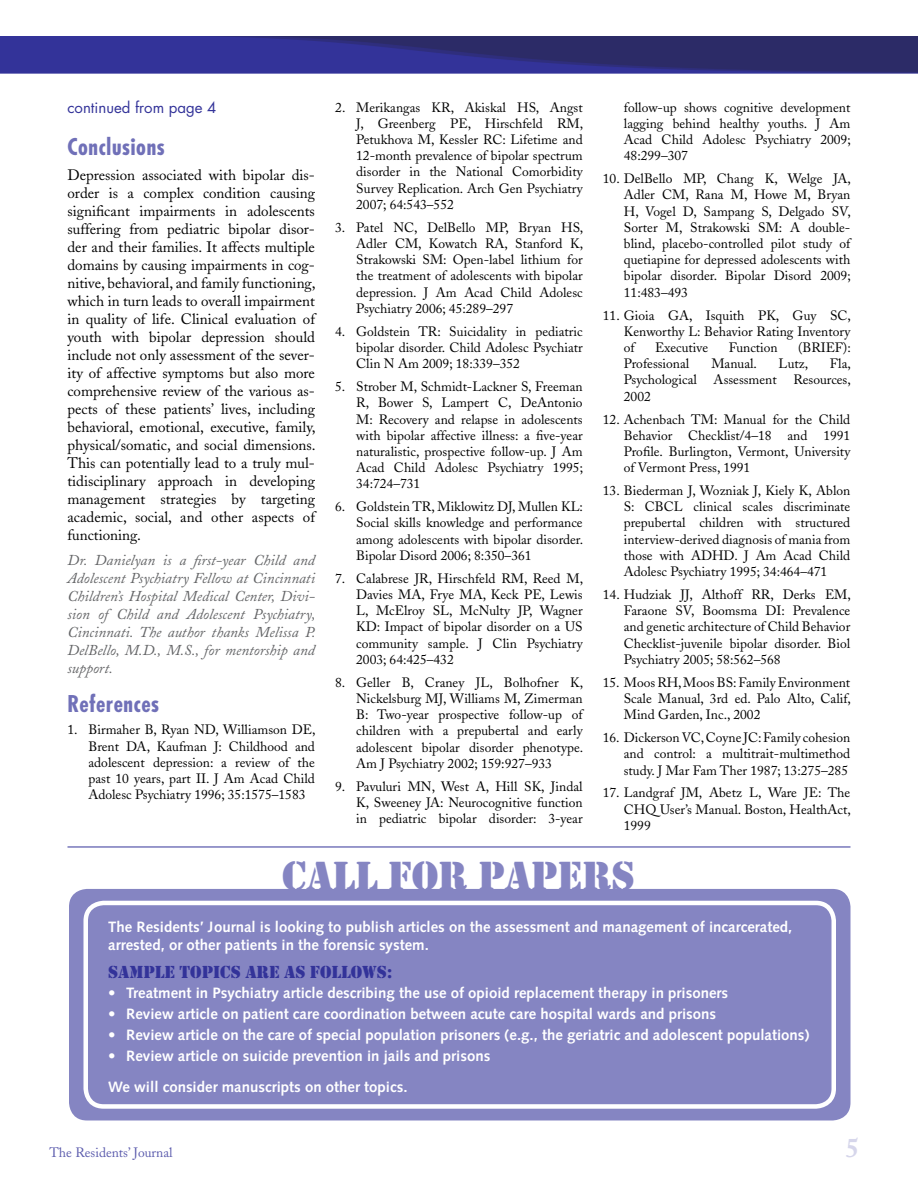
<style>
.page{position:relative;width:918px;height:1188px;background:#fff}
.page>*{position:absolute;margin:0;border:0;box-sizing:border-box;transform-origin:0 0}
.t1{font:42px "Stencil";color:#8585c2}
.t2{font:700 27px "Adobe Caslon";color:#d6d6eb}
.t3{font:700 condensed 22.5px "Futura";letter-spacing:.025em;color:#7070b8}
.t4{font:18px "Stencil";color:#339}
.t5{font:15px/18px "Adobe Caslon";color:#000;text-align:justify}
.t6{font:700 15px/18px "Syntax";color:#fff}
.t7{font:italic 15px/18px "Adobe Caslon";color:#636466;text-align:justify}
.t8{font:15px "Futura";color:#339}
.t9{font:13.5px/16.2px "Adobe Caslon";color:#000;text-align:justify}
.t10{font:13.5px "Adobe Caslon";color:#5c5cad}
</style>
<div class="page">
<img style="left:0;top:36px;width:918px;height:38px">
<div style="left:69px;top:889px;width:781px;height:232px;background:#8585c2;border-radius:18px"></div>
<div style="left:83px;top:901px;width:753px;height:208px;border:4px solid #fff;border-radius:18px"></div>
<hr style="left:68px;top:847px;width:782px;height:1px;background:#339">
<p class="t8" style="left:68px;top:98px;width:151px">continued from page 4</p>
<h3 class="t3" style="left:68px;top:133px;width:99px">Conclusions</h3>
<p class="t5" style="left:68px;top:166px;width:250px">Depression associated with bipolar dis&shy;order is a complex condition causing significant impairments in adolescents suffering from pediatric bipolar disor&shy;der and their families. It affects multiple domains by causing impairments in cog&shy;nitive, behavioral, and family functioning, which in turn leads to overall impairment in quality of life. Clinical evaluation of youth with bipolar depression should include not only assessment of the sever&shy;ity of affective symptoms but also more comprehensive review of the various as&shy;pects of these patients’ lives, including behavioral, emotional, executive, family, physical/somatic, and social dimensions.<br>This can potentially lead to a truly mul&shy;tidisciplinary approach in developing management strategies by targeting academic, social, and other aspects of functioning.</p>
<p class="t7" style="left:68px;top:551px;width:249px">Dr. Danielyan is a first-year Child and Adolescent Psychiatry Fellow at Cincinnati Children’s Hospital Medical Center, Divi&shy;sion of Child and Adolescent Psychiatry, Cincinnati. The author thanks Melissa P.<br>DelBello, M.D., M.S., for mentorship and support.</p>
<h3 class="t3" style="left:68px;top:689px;width:93px">References</h3>
<p class="t9" style="left:88px;top:722px;width:229px;text-indent:-21px">1. Birmaher B, Ryan ND, Williamson DE, Brent DA, Kaufman J: Childhood and adolescent depression: a review of the past 10 years, part II. J Am Acad Child Adolesc Psychiatry 1996; 35:1575–1583</p>
<p class="t9" style="left:356px;top:99px;width:229px;text-indent:-21px">2. Merikangas KR, Akiskal HS, Angst J, Greenberg PE, Hirschfeld RM, Petukhova M, Kessler RC: Lifetime and 12-month prevalence of bipolar spectrum disorder in the National Comorbidity Survey Replication. Arch Gen Psychiatry 2007; 64:543–552</p>
<p class="t9" style="left:356px;top:219px;width:229px;text-indent:-21px">3. Patel NC, DelBello MP, Bryan HS, Adler CM, Kowatch RA, Stanford K, Strakowski SM: Open-label lithium for the treatment of adolescents with bipolar depression. J Am Acad Child Adolesc Psychiatry 2006; 45:289–297</p>
<p class="t9" style="left:356px;top:323px;width:228px;text-indent:-21px">4. Goldstein TR: Suicidality in pediatric bipolar disorder. Child Adolesc Psychiatr Clin N Am 2009; 18:339–352</p>
<p class="t9" style="left:356px;top:379px;width:228px;text-indent:-21px">5. Strober M, Schmidt-Lackner S, Freeman R, Bower S, Lampert C, DeAntonio M: Recovery and relapse in adolescents with bipolar affective illness: a five-year naturalistic, prospective follow-up. J Am Acad Child Adolesc Psychiatry 1995; 34:724–731</p>
<p class="t9" style="left:356px;top:499px;width:229px;text-indent:-21px">6. Goldstein TR, Miklowitz DJ, Mullen KL:<br>Social skills knowledge and performance among adolescents with bipolar disorder.<br>Bipolar Disord 2006; 8:350–361</p>
<p class="t9" style="left:356px;top:570px;width:229px;text-indent:-21px">7. Calabrese JR, Hirschfeld RM, Reed M, Davies MA, Frye MA, Keck PE, Lewis L, McElroy SL, McNulty JP, Wagner KD: Impact of bipolar disorder on a US community sample. J Clin Psychiatry 2003; 64:425–432</p>
<p class="t9" style="left:356px;top:674px;width:229px;text-indent:-21px">8. Geller B, Craney JL, Bolhofner K, Nickelsburg MJ, Williams M, Zimerman B: Two-year prospective follow-up of children with a prepubertal and early adolescent bipolar disorder phenotype.<br>Am J Psychiatry 2002; 159:927–933</p>
<p class="t9" style="left:356px;top:778px;width:228px;text-indent:-21px">9. Pavuluri MN, West A, Hill SK, Jindal K, Sweeney JA: Neurocognitive function in pediatric bipolar disorder: 3-year</p>
<p class="t9" style="left:624px;top:99px;width:228px">follow-up shows cognitive development lagging behind healthy youths. J Am Acad Child Adolesc Psychiatry 2009; 48:299–307</p>
<p class="t9" style="left:624px;top:171px;width:229px;text-indent:-21px">10. DelBello MP, Chang K, Welge JA, Adler CM, Rana M, Howe M, Bryan H, Vogel D, Sampang S, Delgado SV, Sorter M, Strakowski SM: A double&shy;blind, placebo-controlled pilot study of quetiapine for depressed adolescents with bipolar disorder. Bipolar Disord 2009; 11:483–493</p>
<p class="t9" style="left:624px;top:307px;width:229px;text-indent:-21px">11. Gioia GA, Isquith PK, Guy SC, Kenworthy L: Behavior Rating Inventory of</p>
<p class="t9" style="left:655px;top:339px;width:54px">Executive</p>
<p class="t9" style="left:729px;top:339px;width:50px">Function</p>
<p class="t9" style="left:798px;top:339px;width:54px">(BRIEF):</p>
<p class="t9" style="left:624px;top:356px;width:67px">Professional</p>
<p class="t9" style="left:711px;top:356px;width:47px">Manual.</p>
<p class="t9" style="left:779px;top:356px;width:31px">Lutz,</p>
<p class="t9" style="left:624px;top:356px;width:229px;text-indent:206px">Fla, Psychological Assessment Resources, 2002</p>
<p class="t9" style="left:624px;top:411px;width:228px;text-indent:-21px">12. Achenbach TM: Manual for the Child Behavior Checklist/4–18 and 1991<br>Profile. Burlington, Vermont, University of Vermont Press, 1991</p>
<p class="t9" style="left:624px;top:483px;width:228px;text-indent:-21px">13. Biederman J, Wozniak J, Kiely K, Ablon S: CBCL clinical scales discriminate prepubertal children with structured interview-derived diagnosis of mania from those with ADHD. J Am Acad Child Adolesc Psychiatry 1995; 34:464–471</p>
<p class="t9" style="left:624px;top:587px;width:229px;text-indent:-21px">14. Hudziak JJ, Althoff RR, Derks EM, Faraone SV, Boomsma DI: Prevalence and genetic architecture of Child Behavior Checklist-juvenile bipolar disorder. Biol Psychiatry 2005; 58:562–568</p>
<p class="t9" style="left:624px;top:674px;width:229px;text-indent:-21px">15. Moos RH, Moos BS: Family Environment Scale Manual, 3rd ed. Palo Alto, Calif, Mind Garden, Inc., 2002</p>
<p class="t9" style="left:624px;top:730px;width:228px;text-indent:-21px">16. Dickerson VC, Coyne JC: Family cohesion and control: a multitrait-multimethod study. J Mar Fam Ther 1987; 13:275–285</p>
<p class="t9" style="left:624px;top:785px;width:229px;text-indent:-21px">17. Landgraf JM, Abetz L, Ware JE: The CHQ User’s Manual. Boston, HealthAct, 1999</p>
<h1 class="t1" style="left:282px;top:852px;width:351px">CALL FOR PAPERS</h1>
<p class="t6" style="left:108px;top:918px;width:686px">The Residents’ Journal is looking to publish articles on the assessment and management of incarcerated, arrested, or other patients in the forensic system.</p>
<h3 class="t4" style="left:108px;top:962px;width:286px">SAMPLE TOPICS ARE AS FOLLOWS:</h3>
<p class="t6" style="left:108px;top:983px;width:621px">• Treatment in Psychiatry article describing the use of opioid replacement therapy in prisoners</p>
<p class="t6" style="left:108px;top:1004px;width:610px">• Review article on patient care coordination between acute care hospital wards and prisons</p>
<p class="t6" style="left:108px;top:1025px;width:703px">• Review article on the care of special population prisoners (e.g., the geriatric and adolescent populations)</p>
<p class="t6" style="left:108px;top:1040px;width:384px;line-height:31.5px">• Review article on suicide prevention in jails and prisons<br>We will consider manuscripts on other topics.</p>
<p class="t10" style="left:50px;top:1145px;width:125px">The Residents’ Journal</p>
<h2 class="t2" style="left:846px;top:1132px;width:15px">5</h2>
</div>
